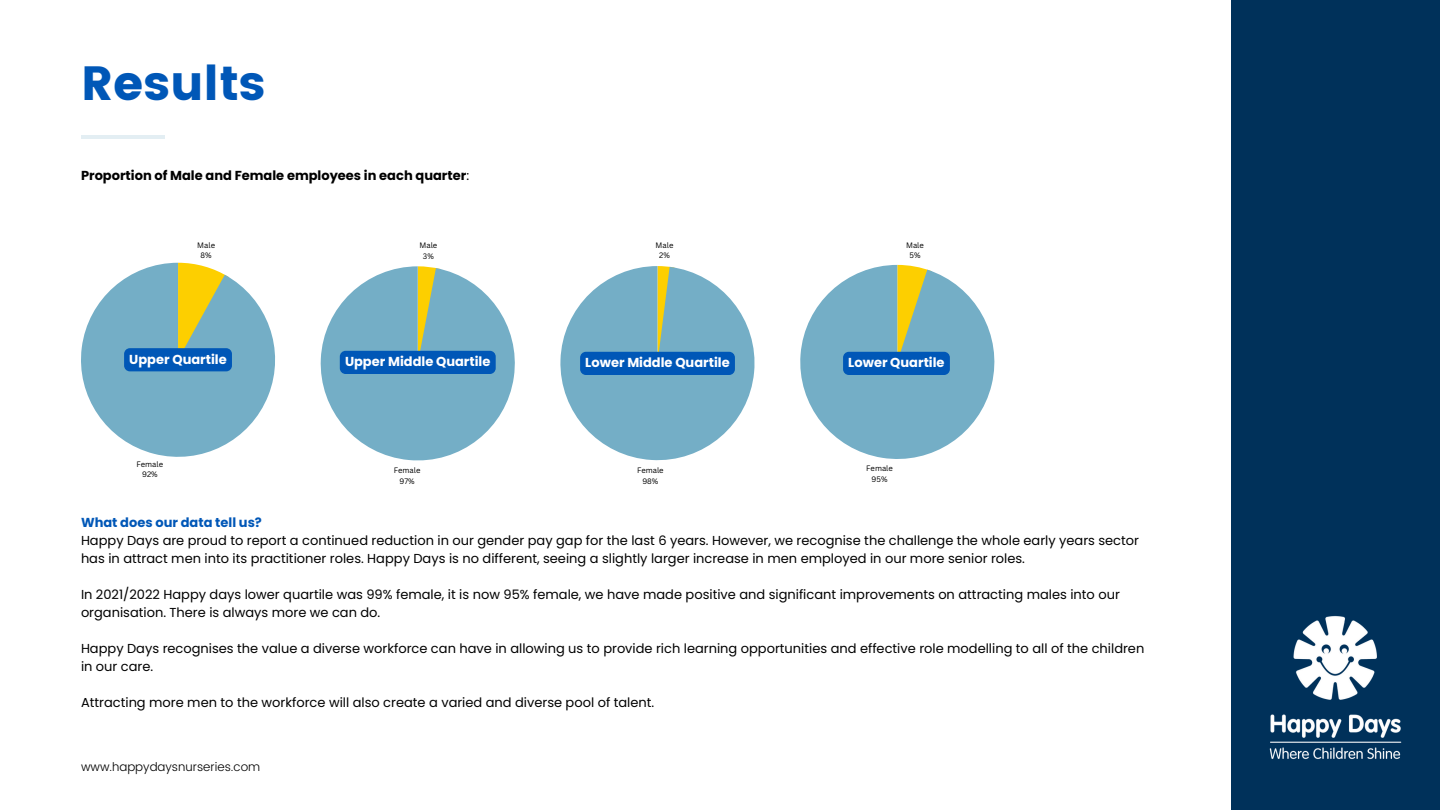
<style>
.page{position:relative;width:1440px;height:810px;background:#fff}
.page>*{position:absolute;margin:0;border:0;box-sizing:border-box;transform-origin:0 0}
.t1{font:48px "Poppins";color:#0057b7}
.t2{font:13px/18px "Poppins";color:#000}
.t3{font:700 13px "Poppins";color:#fff}
.t4{font:700 13px "Poppins";color:#000}
.t5{font:700 13px "Poppins";color:#0057b7}
.t6{font:300 12px "Poppins";color:#000}
.t7{font:7.7px "Canva Sans";color:#000}
.s1{font-weight:400}
</style>
<div class="page">
<div style="left:1231px;top:0;width:209px;height:810px;background:#00315a"></div>
<hr style="left:81px;top:136px;width:83px;height:3px;background:#74aec6">
<svg style="left:81px;top:263px;width:194px;height:194px"></svg>
<svg style="left:321px;top:266px;width:194px;height:194px"></svg>
<svg style="left:560px;top:266px;width:195px;height:194px"></svg>
<svg style="left:800px;top:265px;width:194px;height:194px"></svg>
<div style="left:124px;top:348px;width:108px;height:23px;background:#0057b7;border-radius:6px"></div>
<div style="left:340px;top:351px;width:156px;height:23px;background:#0057b7;border-radius:6px"></div>
<div style="left:580px;top:352px;width:155px;height:23px;background:#0057b7;border-radius:6px"></div>
<div style="left:843px;top:352px;width:107px;height:23px;background:#0057b7;border-radius:6px"></div>
<img style="left:1269px;top:616px;width:133px;height:143px">
<p class="t1" style="left:81px;top:56px;width:186px">Results</p>
<p class="t4" style="left:81px;top:167px;width:390px">Proportion of Male and Female employees in each quarter<span class="s1">:</span></p>
<p class="t7" style="left:197px;top:239px;width:19px">Male</p>
<p class="t7" style="left:201px;top:250px;width:13px">8%</p>
<p class="t7" style="left:419px;top:240px;width:19px">Male</p>
<p class="t7" style="left:423px;top:250px;width:12px">3%</p>
<p class="t7" style="left:656px;top:239px;width:19px">Male</p>
<p class="t7" style="left:659px;top:250px;width:12px">2%</p>
<p class="t7" style="left:906px;top:239px;width:19px">Male</p>
<p class="t7" style="left:910px;top:250px;width:12px">5%</p>
<p class="t3" style="left:129px;top:350px;width:99px">Upper Quartile</p>
<p class="t3" style="left:345px;top:353px;width:147px">Upper Middle Quartile</p>
<p class="t3" style="left:585px;top:353px;width:146px">Lower Middle Quartile</p>
<p class="t3" style="left:848px;top:353px;width:98px">Lower Quartile</p>
<p class="t7" style="left:137px;top:459px;width:28px">Female</p>
<p class="t7" style="left:142px;top:469px;width:17px">92%</p>
<p class="t7" style="left:394px;top:465px;width:28px">Female</p>
<p class="t7" style="left:400px;top:476px;width:17px">97%</p>
<p class="t7" style="left:637px;top:465px;width:28px">Female</p>
<p class="t7" style="left:642px;top:476px;width:18px">98%</p>
<p class="t7" style="left:866px;top:463px;width:28px">Female</p>
<p class="t7" style="left:872px;top:473px;width:17px">95%</p>
<p class="t5" style="left:81px;top:514px;width:182px">What does our data tell us?</p>
<p class="t2" style="left:81px;top:532px;width:1060px">Happy Days are proud to report a continued reduction in our gender pay gap for the last 6 years. However, we recognise the challenge the whole early years sector has in attract men into its practitioner roles. Happy Days is no different, seeing a slightly larger increase in men employed in our more senior roles.</p>
<p class="t2" style="left:81px;top:586px;width:1040px">In 2021/2022 Happy days lower quartile was 99% female, it is now 95% female, we have made positive and significant improvements on attracting males into our organisation. There is always more we can do.</p>
<p class="t2" style="left:81px;top:640px;width:1065px">Happy Days recognises the value a diverse workforce can have in allowing us to provide rich learning opportunities and effective role modelling to all of the children in our care.</p>
<p class="t2" style="left:81px;top:694px;width:575px">Attracting more men to the workforce will also create a varied and diverse pool of talent.</p>
<p class="t6" style="left:81px;top:760px;width:181px">www.happydaysnurseries.com</p>
</div>
